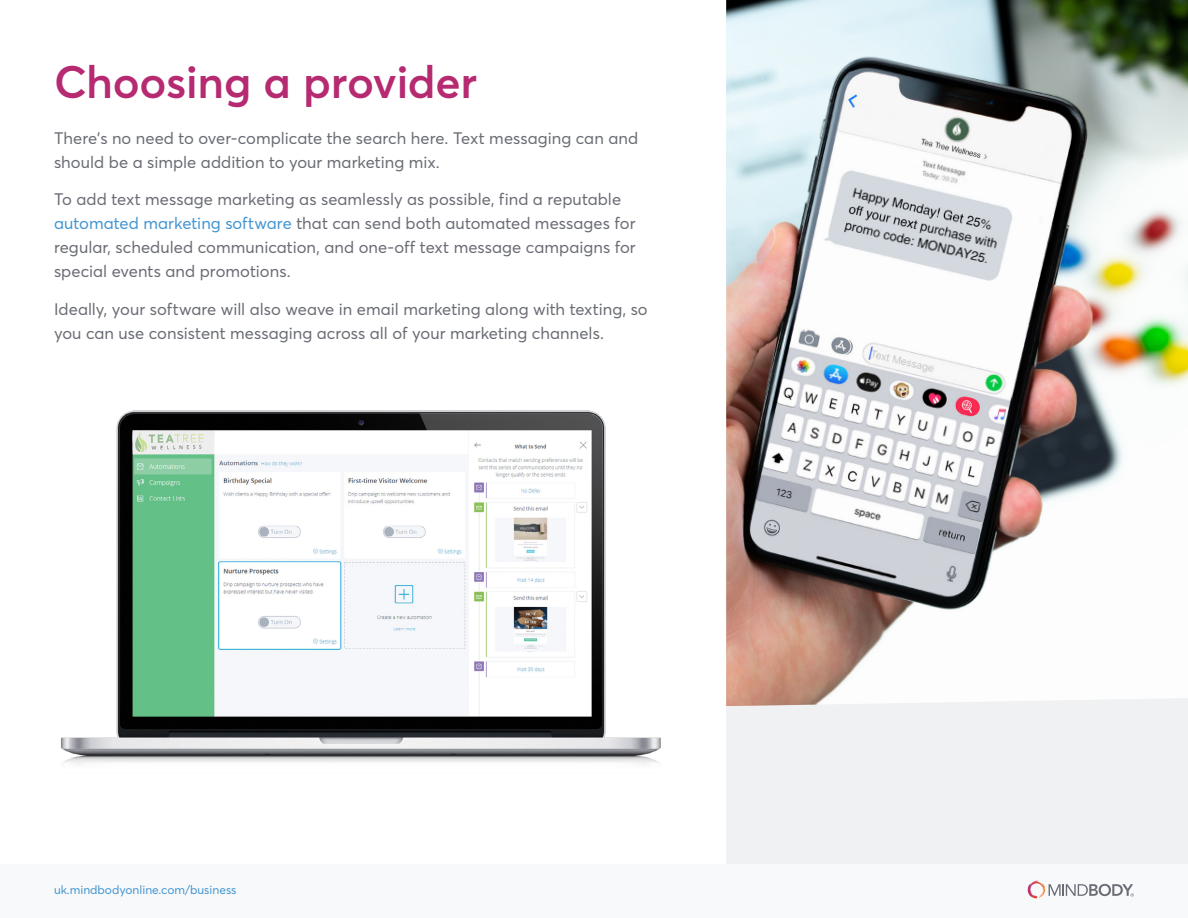
<style>
.page{position:relative;width:1188px;height:918px;background:#fff}
.page>*{position:absolute;margin:0;border:0;box-sizing:border-box;transform-origin:0 0}
.t1{font:600 45px "Averta";letter-spacing:-.01em;color:#b52a71}
.t2{font:16.5px/24px "Averta";letter-spacing:.005em;color:#696c74}
.t3{font:12px "Averta";color:#4395d1}
.s1{color:#4395d1}
</style>
<div class="page">
<div style="left:0;top:864px;width:1188px;height:54px;background:#f8f9fa"></div>
<svg style="left:1028px;top:881px;width:11px;height:17px"></svg>
<svg style="left:1049px;top:884px;width:85px;height:13px"></svg>
<div style="left:726px;top:0;width:462px;height:864px;background:#eff1f3"></div>
<img style="left:726px;top:0;width:462px;height:706px">
<img style="left:61px;top:410px;width:600px;height:355px">
<h1 class="t1" style="left:54px;top:50px;width:425px">Choosing a provider</h1>
<p class="t2" style="left:54px;top:125px;width:586px">There’s no need to over-complicate the search here. Text messaging can and should be a simple addition to your marketing mix.</p>
<p class="t2" style="left:54px;top:187px;width:583px">To add text message marketing as seamlessly as possible, find a reputable <span class="s1">automated marketing software</span> that can send both automated messages for regular, scheduled communication, and one-off text message campaigns for special events and promotions.</p>
<p class="t2" style="left:54px;top:296px;width:595px">Ideally, your software will also weave in email marketing along with texting, so you can use consistent messaging across all of your marketing channels.</p>
<p class="t3" style="left:54px;top:881px;width:184px">uk.mindbodyonline.com/business</p>
</div>
